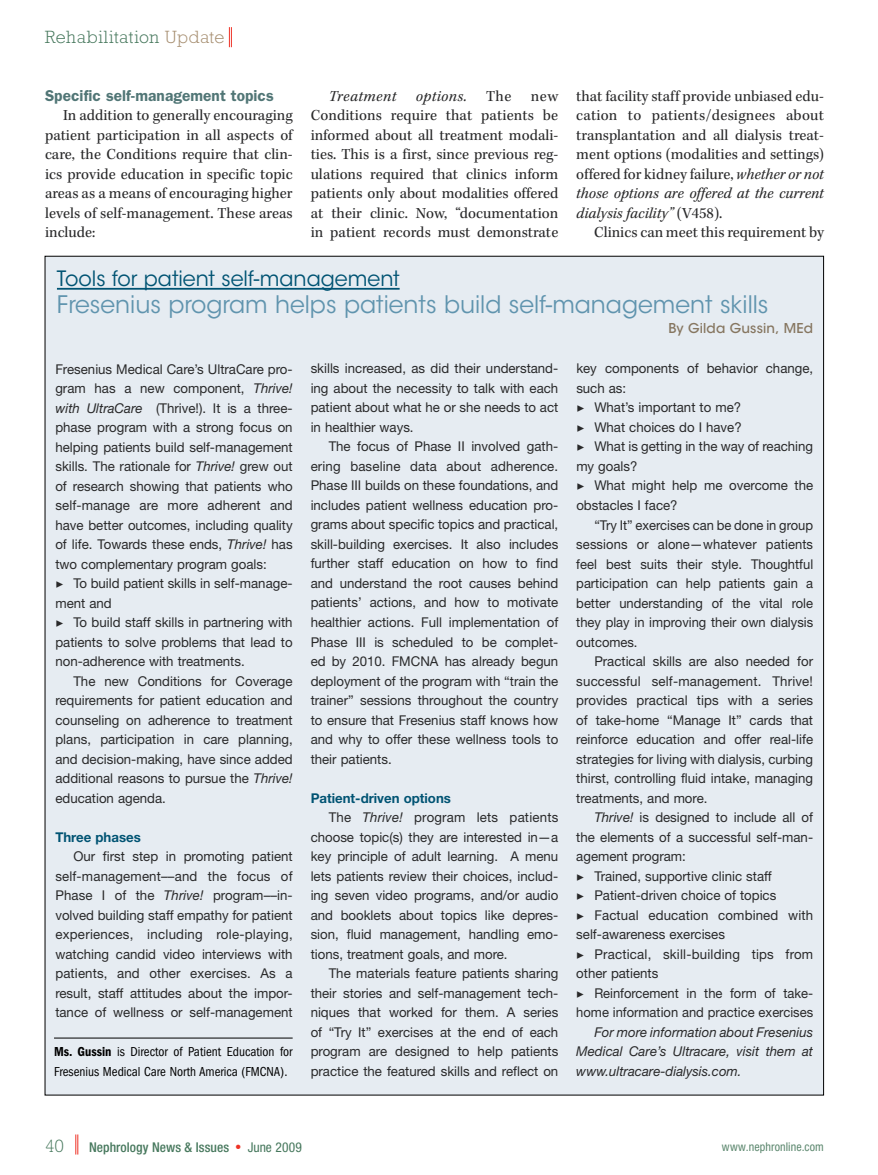
<style>
.page{position:relative;width:878px;height:1175px;background:#fff}
.page>*{position:absolute;margin:0;border:0;box-sizing:border-box;transform-origin:0 0}
.t1{font:24px "ITC Avant Garde Std";color:#6094ae}
.t2{font:21px "ITC Avant Garde Std";color:#005373}
.t3{font:300 18px "Rockwell Std";letter-spacing:.025em;color:#47785d}
.t4{font:15.75px/19.5px "Kepler Std";color:#29292a;text-align:justify}
.t5{font:600 15.75px "ITC Franklin Gothic Std";letter-spacing:.005em;color:#517676}
.t6{font:13.5px/19.5px "Helvetica Neue LT Std";color:#29292a;text-align:justify}
.t7{font:13.5px/19.5px "Helvetica Neue LT Std";color:#29292a;text-align:justify;scale:.96 1}
.t8{font:italic 13.5px/19.5px "Helvetica Neue LT Std";color:#29292a;text-align:justify}
.t9{font:condensed 13.5px/19.5px "ITC Franklin Gothic Std";color:#000}
.t10{font:700 13.5px "Helvetica Neue LT Std";color:#005373}
.t11{font:500 condensed 13.5px "Helvetica Neue LT Std";letter-spacing:.005em;color:#47785d}
.t12{font:500 13.5px "ITC Avant Garde Std";letter-spacing:.01em;color:#867660}
.t13{font:condensed 12px "Helvetica Neue LT Std";letter-spacing:.005em;color:#5e8970}
.s1{color:#a68e70}
.s2{font-style:italic}
.s3{font-family:"Kepler Std"}
.s4{font-family:"ITC Franklin Gothic Std Dm Cd";font-stretch:normal}
.s5{font-family:"ITC Franklin Gothic Std";font-weight:600;font-stretch:normal;font-size:15px;color:#ee3226}
.s6{font-weight:400}
</style>
<div class="page">
<svg style="left:75px;top:1134px;width:3px;height:20px"></svg>
<svg style="left:229px;top:27px;width:3px;height:20px"></svg>
<div style="left:45px;top:256px;width:779px;height:839px;background:#e6ecf2"></div>
<hr style="left:57px;top:288px;width:342px;height:2px;background:#005373">
<hr style="left:54px;top:1037px;width:238px;height:1px;background:#000">
<h3 class="t3" style="left:45px;top:27px;width:181px">Rehabilitation <span class="s1">Update</span></h3>
<p class="t5" style="left:45px;top:86px;width:230px">Specific self-management topics</p>
<p class="t4" style="left:45px;top:106px;width:249px;text-indent:18px">In addition to generally encouraging patient participation in all aspects of care, the Conditions require that clin&shy;ics provide education in specific topic areas as a means of encouraging higher levels of self-management. These areas include:</p>
<p class="t4" style="left:310px;top:86px;width:249px;text-indent:18px"><span class="s2">Treatment options.</span> The new Conditions require that patients be informed about all treatment modali&shy;ties. This is a first, since previous reg&shy;ulations required that clinics inform patients only about modalities offered at their clinic. Now, “documentation in patient records must demonstrate</p>
<p class="t4" style="left:576px;top:86px;width:249px">that facility staff provide unbiased edu&shy;cation to patients/designees about transplantation and all dialysis treat&shy;ment options (modalities and settings) offered for kidney failure, <span class="s2">whether or not those options are offered at the current dialysis facility”</span> (V458).</p>
<p class="t4" style="left:594px;top:223px;width:231px">Clinics can meet this requirement by</p>
<h2 class="t2" style="left:57px;top:266px;width:344px">Tools for patient self-management</h2>
<h1 class="t1" style="left:57px;top:290px;width:713px">Fresenius program helps patients build self-management skills</h1>
<p class="t12" style="left:668px;top:319px;width:146px">By Gilda Gussin, MEd</p>
<p class="t6" style="left:55px;top:359px;width:239px;text-align:left">Fresenius Medical Care’s UltraCare pro&shy;gram has a new component, <span class="s2">Thrive! with UltraCare</span> (Thrive!). It is a three&shy;phase program with a strong focus on helping patients build self-management skills. The rationale for <span class="s2">Thrive!</span> grew out of research showing that patients who self-manage are more adherent and have better outcomes, including quality of life. Towards these ends, <span class="s2">Thrive!</span> has two complementary program goals:<br><span class="s3">▶</span> To build patient skills in self-manage&shy;ment and<br><span class="s3">▶</span> To build staff skills in partnering with patients to solve problems that lead to non-adherence with treatments.</p>
<p class="t6" style="left:55px;top:671px;width:239px;text-indent:18px">The new Conditions for Coverage requirements for patient education and counseling on adherence to treatment plans, participation in care planning, and decision-making, have since added additional reasons to pursue the <span class="s2">Thrive! </span>education agenda.</p>
<p class="t10" style="left:55px;top:828px;width:87px">Three phases</p>
<p class="t6" style="left:55px;top:846px;width:239px;text-indent:18px">Our first step in promoting patient self-management––and the focus of Phase I of the <span class="s2">Thrive!</span> program––in&shy;volved building staff empathy for patient experiences, including role-playing, watching candid video interviews with patients, and other exercises. As a result, staff attitudes about the impor&shy;tance of wellness or self-management</p>
<p class="t9" style="left:54px;top:1042px;width:240px"><span class="s4">Ms. Gussin</span> is Director of Patient Education for<br>Fresenius Medical Care North America (FMCNA).</p>
<p class="t6" style="left:311px;top:359px;width:249px">skills increased, as did their understand&shy;ing about the necessity to talk with each patient about what he or she needs to act in healthier ways.</p>
<p class="t6" style="left:311px;top:437px;width:249px;text-indent:18px">The focus of Phase II involved gath&shy;ering baseline data about adherence.<br>Phase III builds on these foundations, and includes patient wellness education pro&shy;grams about specific topics and practical, skill-building exercises. It also includes further staff education on how to find and understand the root causes behind patients’ actions, and how to motivate healthier actions. Full implementation of Phase III is scheduled to be complet&shy;ed by 2010. FMCNA has already begun deployment of the program with “train the trainer” sessions throughout the country to ensure that Fresenius staff knows how and why to offer these wellness tools to their patients.</p>
<p class="t10" style="left:311px;top:789px;width:142px">Patient-driven options</p>
<p class="t6" style="left:329px;top:807px;width:231px">The <span class="s2">Thrive!</span> program lets patients</p>
<p class="t6" style="left:311px;top:826px;width:249px">choose topic(s) they are interested in—a</p>
<p class="t6" style="left:311px;top:846px;width:249px">key principle of adult learning. A menu</p>
<p class="t6" style="left:311px;top:865px;width:249px">lets patients review their choices, includ-</p>
<p class="t6" style="left:311px;top:885px;width:249px">ing seven video programs, and/or audio</p>
<p class="t6" style="left:311px;top:904px;width:249px">and booklets about topics like depres-</p>
<p class="t6" style="left:311px;top:924px;width:249px">sion, fluid management, handling emo-</p>
<p class="t6" style="left:311px;top:943px;width:198px">tions, treatment goals, and more.</p>
<p class="t6" style="left:329px;top:963px;width:231px">The materials feature patients sharing</p>
<p class="t6" style="left:311px;top:982px;width:249px">their stories and self-management tech-</p>
<p class="t6" style="left:311px;top:1002px;width:249px">niques that worked for them. A series</p>
<p class="t6" style="left:311px;top:1021px;width:249px">of “Try It” exercises at the end of each</p>
<p class="t6" style="left:311px;top:1041px;width:249px">program are designed to help patients</p>
<p class="t6" style="left:311px;top:1060px;width:249px">practice the featured skills and reflect on</p>
<p class="t6" style="left:576px;top:358px;width:238px;text-align:left">key components of behavior change, such as:<br><span class="s3">▶</span> What’s important to me?<br><span class="s3">▶</span> What choices do I have?<br><span class="s3">▶</span> What is getting in the way of reaching my goals?<br><span class="s3">▶</span> What might help me overcome the obstacles I face?</p>
<p class="t7" style="left:576px;top:515px;width:248px;text-indent:18px">“Try It” exercises can be done in group sessions or alone—whatever patients feel best suits their style. Thoughtful participation can help patients gain a better understanding of the vital role they play in improving their own dialysis outcomes.</p>
<p class="t6" style="left:576px;top:651px;width:238px;text-indent:18px">Practical skills are also needed for successful self-management. Thrive! provides practical tips with a series of take-home “Manage It” cards that reinforce education and offer real-life strategies for living with dialysis, curbing thirst, controlling fluid intake, managing treatments, and more.</p>
<p class="t6" style="left:576px;top:807px;width:238px;text-align:left;text-indent:18px"><span class="s2">Thrive!</span> is designed to include all of the elements of a successful self-man&shy;agement program:<br><span class="s3">▶</span> Trained, supportive clinic staff<br><span class="s3">▶</span> Patient-driven choice of topics<br><span class="s3">▶</span> Factual education combined with self-awareness exercises<br><span class="s3">▶</span> Practical, skill-building tips from other patients<br><span class="s3">▶</span> Reinforcement in the form of take&shy;home information and practice exercises</p>
<p class="t8" style="left:576px;top:1022px;width:238px;text-indent:18px">For more information about Fresenius Medical Care’s Ultracare, visit them at www.ultracare-dialysis.com.</p>
<h3 class="t3" style="left:45px;top:1135px;width:21px">40</h3>
<p class="t11" style="left:89px;top:1138px;width:214px">Nephrology News &amp; Issues <span class="s5">•</span> <span class="s6">June 2009</span></p>
<p class="t13" style="left:722px;top:1140px;width:103px">www.nephronline.com</p>
</div>
